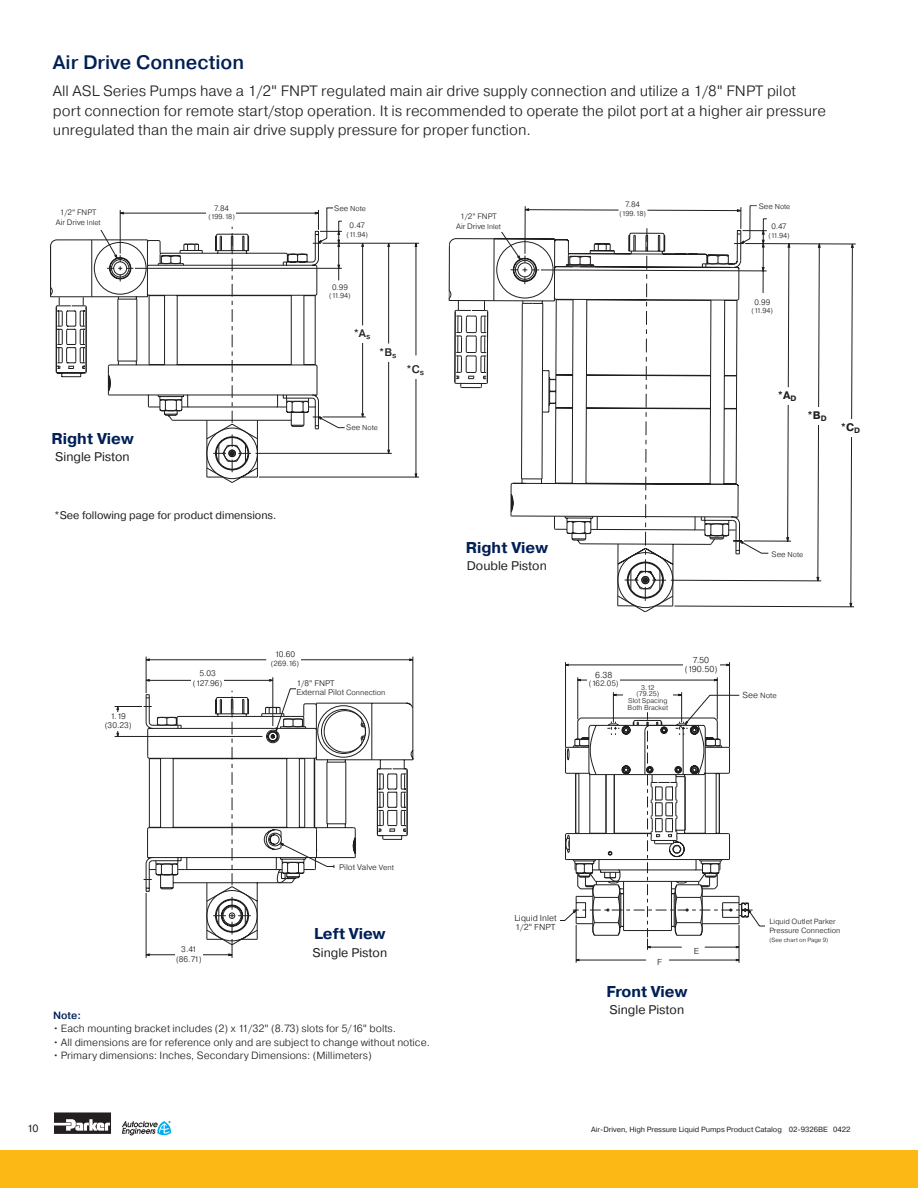
<style>
.page{position:relative;width:918px;height:1188px;background:#fff}
.page>*{position:absolute;margin:0;border:0;box-sizing:border-box;transform-origin:0 0}
.t1{font:500 19.5px "Pragmatica";color:#001f56}
.t2{font:700 15.75px "Pragmatica";color:#001f56}
.t3{font:300 15px/19.5px "Pragmatica";color:#231f20}
.t4{font:12.6px "Pragmatica";color:#231f20}
.t5{font:10.95px "Pragmatica";color:#231f20}
.t6{font:500 10.95px "Pragmatica";color:#231f20}
.t7{font:700 10.95px "Pragmatica";color:#231f20}
.t8{font:300 10.5px "Pragmatica";color:#231f20}
.t9{font:500 10.5px "Pragmatica";color:#001f56}
.t10{font:10.5px "Pragmatica";color:#231f20}
.t11{font:300 8.7px/8.7px "Pragmatica";color:#231f20}
.t12{font:300 8.1px/9.8px "Pragmatica";color:#231f20;text-align:center}
.t13{font:300 7.8px/9.4px "Pragmatica";color:#231f20;text-align:center}
.t14{font:7.5px "Pragmatica";color:#231f20}
.t15{font:300 7.5px/9px "Pragmatica";color:#231f20}
.t16{font:300 7.35px "Pragmatica";color:#231f20}
.t17{font:300 7.2px "Pragmatica";color:#231f20}
.t18{font:300 6.9px/6.9px "Pragmatica";color:#231f20}
.t19{font:300 6px "Pragmatica";color:#231f20}
.s1{font-family:"Helvetica Neue LT Std";font-weight:400;font-stretch:condensed}
.s2{font-size:7.2px}
.s3{font-size:7.8px}
.s4{font-size:7.5px}
.s5{font-size:8.7px}
</style>
<div class="page">
<div style="left:0;top:1150px;width:918px;height:38px;background:#fcb814"></div>
<svg style="left:54px;top:1112px;width:57px;height:22px"></svg>
<svg style="left:122px;top:1121px;width:49px;height:15px"></svg>
<svg style="left:565px;top:662px;width:175px;height:301px"></svg>
<svg style="left:565px;top:927px;width:175px;height:11px"></svg>
<svg style="left:560px;top:694px;width:205px;height:233px"></svg>
<svg style="left:115px;top:657px;width:298px;height:301px"></svg>
<svg style="left:145px;top:694px;width:268px;height:252px"></svg>
<svg style="left:144px;top:688px;width:262px;height:251px"></svg>
<div style="left:623px;top:684px;width:49px;height:27px;background:#fff"></div>
<div style="left:588px;top:671px;width:32px;height:18px;background:#fff"></div>
<div style="left:683px;top:657px;width:36px;height:17px;background:#fff"></div>
<div style="left:743px;top:691px;width:83px;height:12px;background:#fff"></div>
<div style="left:690px;top:947px;width:12px;height:11px;background:#fff"></div>
<div style="left:654px;top:958px;width:12px;height:11px;background:#fff"></div>
<div style="left:339px;top:863px;width:88px;height:11px;background:#fff"></div>
<div style="left:175px;top:946px;width:28px;height:19px;background:#fff"></div>
<div style="left:103px;top:712px;width:31px;height:19px;background:#fff"></div>
<div style="left:270px;top:651px;width:30px;height:19px;background:#fff"></div>
<div style="left:191px;top:670px;width:33px;height:19px;background:#fff"></div>
<div style="left:296px;top:679px;width:93px;height:19px;background:#fff"></div>
<svg style="left:319px;top:242px;width:100px;height:236px"></svg>
<svg style="left:50px;top:239px;width:269px;height:244px"></svg>
<svg style="left:107px;top:429px;width:147px;height:48px"></svg>
<svg style="left:89px;top:208px;width:256px;height:221px"></svg>
<div style="left:334px;top:205px;width:61px;height:14px;background:#fff"></div>
<div style="left:351px;top:326px;width:24px;height:17px;background:#fff"></div>
<div style="left:377px;top:345px;width:24px;height:17px;background:#fff"></div>
<div style="left:404px;top:362px;width:24px;height:17px;background:#fff"></div>
<div style="left:329px;top:284px;width:22px;height:16px;background:#fff"></div>
<div style="left:208px;top:204px;width:27px;height:17px;background:#fff"></div>
<div style="left:51px;top:209px;width:54px;height:21px;background:#fff"></div>
<div style="left:346px;top:424px;width:34px;height:9px;background:#fff"></div>
<svg style="left:742px;top:243px;width:114px;height:365px"></svg>
<svg style="left:457px;top:300px;width:284px;height:308px"></svg>
<svg style="left:492px;top:205px;width:277px;height:349px"></svg>
<div style="left:759px;top:203px;width:60px;height:13px;background:#fff"></div>
<div style="left:776px;top:388px;width:24px;height:17px;background:#fff"></div>
<div style="left:806px;top:408px;width:24px;height:17px;background:#fff"></div>
<div style="left:839px;top:420px;width:25px;height:17px;background:#fff"></div>
<div style="left:768px;top:223px;width:22px;height:16px;background:#fff"></div>
<div style="left:751px;top:298px;width:22px;height:16px;background:#fff"></div>
<div style="left:619px;top:201px;width:27px;height:17px;background:#fff"></div>
<div style="left:452px;top:213px;width:54px;height:18px;background:#fff"></div>
<div style="left:772px;top:551px;width:36px;height:10px;background:#fff"></div>
<p class="t1" style="left:53px;top:50px;width:193px">Air Drive Connection</p>
<p class="t3" style="left:53px;top:81px;width:775px">All ASL Series Pumps have a 1/2<span class="s1">"</span> FNPT regulated main air drive supply connection and utilize a 1/8<span class="s1">"</span> FNPT pilot port connection for remote start/stop operation. It is recommended to operate the pilot port at a higher air pressure unregulated than the main air drive supply pressure for proper function.</p>
<p class="t13" style="left:56px;top:208px;width:46px">1/2<span class="s1">"</span> FNPT<br>Air Drive <span class="s2">Inlet</span></p>
<p class="t13" style="left:214px;top:203px;width:16px">7.84</p>
<p class="t17" style="left:208px;top:212px;width:28px">(199.18)</p>
<p class="t2" style="left:52px;top:428px;width:84px">Right View</p>
<p class="t4" style="left:55px;top:449px;width:76px">Single Piston</p>
<p class="t5" style="left:55px;top:509px;width:224px">*See following page for product dimensions.</p>
<p class="t17" style="left:334px;top:204px;width:33px"><span class="s3">See</span> Note</p>
<p class="t13" style="left:350px;top:221px;width:17px">0.47</p>
<p class="t17" style="left:347px;top:230px;width:23px">(11.94)</p>
<p class="t13" style="left:332px;top:282px;width:17px">0.99</p>
<p class="t17" style="left:329px;top:291px;width:23px">(11.94)</p>
<p class="t6" style="left:354px;top:327px;width:18px">*A<sub>s</sub></p>
<p class="t6" style="left:379px;top:345px;width:19px">*B<sub>s</sub></p>
<p class="t6" style="left:407px;top:363px;width:19px">*C<sub>s</sub></p>
<p class="t17" style="left:346px;top:423px;width:33px"><span class="s3">See</span> Note</p>
<p class="t12" style="left:105px;top:711px;width:28px">1.19 (30.23)</p>
<p class="t12" style="left:275px;top:650px;width:22px">10.60</p>
<p class="t16" style="left:271px;top:659px;width:30px">(269.16)</p>
<p class="t12" style="left:199px;top:668px;width:18px">5.03</p>
<p class="t12" style="left:193px;top:678px;width:31px">(127.96)</p>
<p class="t12" style="left:296px;top:678px;width:40px">1/8<span class="s1">"</span> FNPT</p>
<p class="t12" style="left:296px;top:688px;width:90px">External Pilot <span class="s4">Connection</span></p>
<p class="t13" style="left:456px;top:212px;width:46px">1/2<span class="s1">"</span> FNPT<br>Air Drive <span class="s2">Inlet</span></p>
<p class="t2" style="left:466px;top:538px;width:84px">Right View</p>
<p class="t4" style="left:467px;top:558px;width:81px">Double Piston</p>
<p class="t13" style="left:625px;top:200px;width:16px">7.84</p>
<p class="t17" style="left:619px;top:209px;width:28px">(199.18)</p>
<p class="t17" style="left:759px;top:202px;width:33px"><span class="s3">See</span> Note</p>
<p class="t13" style="left:771px;top:222px;width:17px">0.47</p>
<p class="t17" style="left:768px;top:231px;width:23px">(11.94)</p>
<p class="t13" style="left:754px;top:297px;width:17px">0.99</p>
<p class="t17" style="left:752px;top:306px;width:23px">(11.94)</p>
<p class="t7" style="left:778px;top:389px;width:20px">*A<sub>D</sub></p>
<p class="t7" style="left:807px;top:408px;width:21px">*B<sub>D</sub></p>
<p class="t7" style="left:841px;top:420px;width:21px">*C<sub>D</sub></p>
<p class="t17" style="left:772px;top:550px;width:33px"><span class="s3">See</span> Note</p>
<p class="t11" style="left:595px;top:670px;width:19px">6.38</p>
<p class="t13" style="left:589px;top:678px;width:31px">(162.05)</p>
<p class="t18" style="left:641px;top:684px;width:15px">3.12</p>
<p class="t18" style="left:636px;top:690px;width:24px">(79.25)</p>
<p class="t18" style="left:628px;top:697px;width:42px">Slot Spacing<br>Both Bracket</p>
<p class="t11" style="left:693px;top:656px;width:18px">7.50</p>
<p class="t11" style="left:685px;top:664px;width:34px">(190.50)</p>
<p class="t15" style="left:743px;top:691px;width:36px"><span class="s5">See</span> Note</p>
<p class="t12" style="left:181px;top:945px;width:17px">3.41</p>
<p class="t12" style="left:176px;top:954px;width:27px">(86.71)</p>
<p class="t12" style="left:339px;top:862px;width:56px">Pilot Valve <span class="s4">Vent</span></p>
<p class="t2" style="left:314px;top:924px;width:73px">Left View</p>
<p class="t4" style="left:313px;top:945px;width:76px">Single Piston</p>
<p class="t9" style="left:53px;top:1008px;width:29px">Note:</p>
<p class="t8" style="left:53px;top:1022px;width:344px">• Each mounting bracket includes (2) x 11/32<span class="s1">"</span> (8.73) slots for 5/16<span class="s1">"</span> bolts.</p>
<p class="t8" style="left:53px;top:1035px;width:378px">• All dimensions are for reference only and are subject to change without notice.</p>
<p class="t8" style="left:53px;top:1049px;width:320px">• Primary dimensions: Inches, Secondary Dimensions: (Millimeters)</p>
<p class="t11" style="left:514px;top:914px;width:44px">Liquid Inlet<br>1/2<span class="s1">"</span> FNPT</p>
<p class="t11" style="left:657px;top:957px;width:6px">F</p>
<p class="t11" style="left:694px;top:946px;width:7px">E</p>
<p class="t2" style="left:606px;top:981px;width:82px">Front View</p>
<p class="t4" style="left:610px;top:1002px;width:76px">Single Piston</p>
<p class="t15" style="left:769px;top:917px;width:73px">Liquid Outlet Parker<br>Pressure Connection</p>
<p class="t19" style="left:769px;top:936px;width:61px">(See chart on Page 9)</p>
<p class="t10" style="left:27px;top:1122px;width:13px">10</p>
<p class="t14" style="left:591px;top:1125px;width:261px">Air-Driven, High Pressure Liquid Pumps Product Catalog 02-9326BE 0422</p>
</div>
